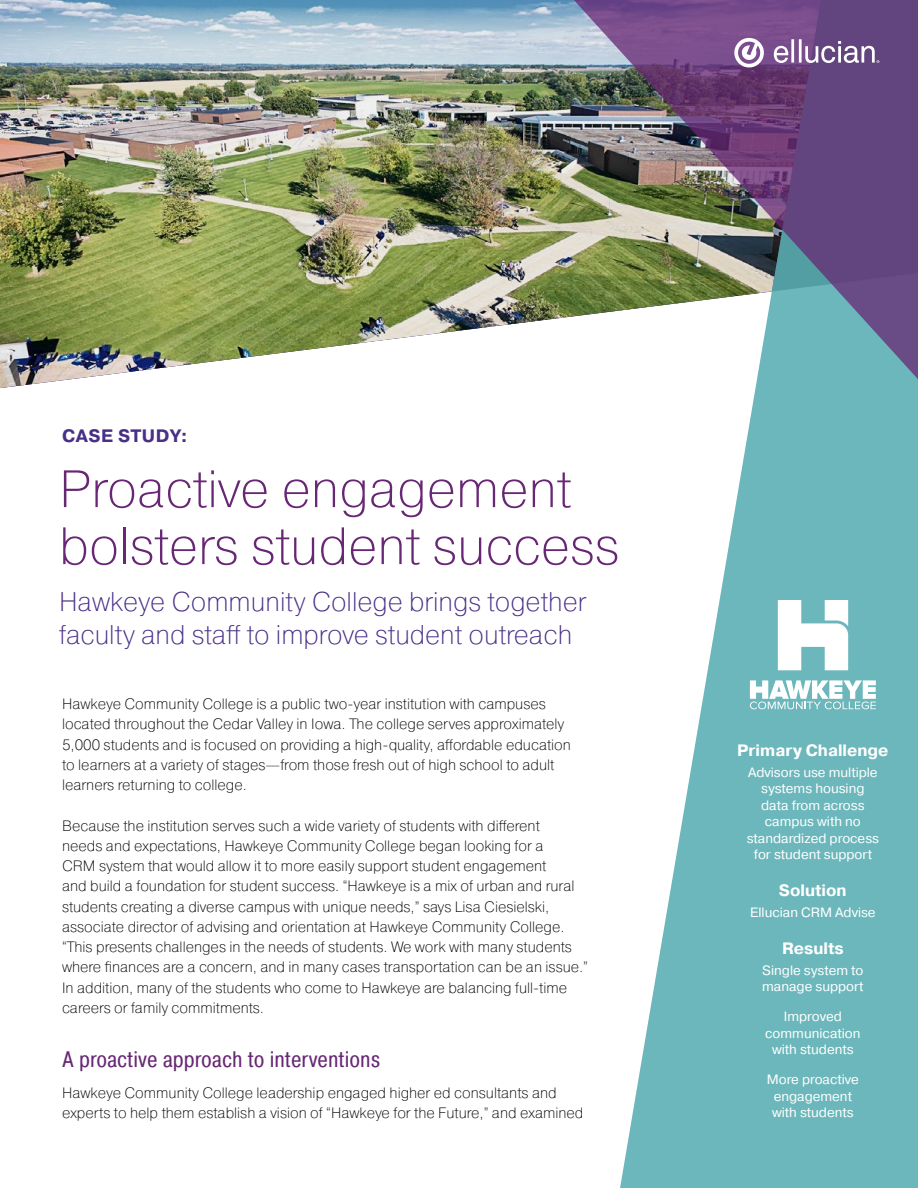
<style>
.page{position:relative;width:918px;height:1188px;background:#fff}
.page>*{position:absolute;margin:0;border:0;box-sizing:border-box;transform-origin:0 0}
.MAIN_TITLE_HEADER{font:200 52.5px/57px "Pragmatica";color:#682774}
.MAIN_TITLE_SUBHEADER{font:200 27px/33px "Pragmatica";color:#482f87}
.subheader_1{font:22.5px "Pragmatica Cond";color:#682774}
.MAIN_TITLE_SUBHEADER-2{font:700 18px "Pragmatica";letter-spacing:.03em;color:#482f87}
.CALL_OUT_SUBHEAD{font:700 16.5px "Pragmatica";color:#fff}
.BODY{font:200 15px/20.2px "Pragmatica";color:#000}
.BODY_no_space_above{font:200 15px/20.2px "Pragmatica";color:#000}
.CALL_OUT_BODY{font:13.5px/16.5px "Pragmatica";color:#fff;text-align:center}
</style>
<div class="page">
<img style="left:0;top:0;width:562px;height:388px">
<svg style="left:620px;top:400px;width:298px;height:788px;fill:#6cb7bb"></svg>
<img style="left:562px;top:0;width:356px;height:400px">
<svg style="left:732px;top:36px;width:34px;height:33px"></svg>
<svg style="left:774px;top:39px;width:105px;height:24px"></svg>
<svg style="left:750px;top:680px;width:126px;height:29px"></svg>
<svg style="left:778px;top:600px;width:70px;height:70px"></svg>
<p class="MAIN_TITLE_SUBHEADER-2" style="left:62px;top:424px;width:127px">CASE STUDY:</p>
<p class="MAIN_TITLE_HEADER" style="left:59px;top:459px;width:562px">Proactive engagement bolsters student success</p>
<p class="MAIN_TITLE_SUBHEADER" style="left:59px;top:585px;width:529px">Hawkeye Community College brings together faculty and staff to improve student outreach</p>
<p class="BODY" style="left:62px;top:693px;width:510px">Hawkeye Community College is a public two-year institution with campuses located throughout the Cedar Valley in Iowa. The college serves approximately 5,000 students and is focused on providing a high-quality, affordable education to learners at a variety of stages—from those fresh out of high school to adult learners returning to college.</p>
<p class="BODY" style="left:62px;top:815px;width:528px">Because the institution serves such a wide variety of students with different<br>needs and expectations, Hawkeye Community College began looking for a<br>CRM system that would allow it to more easily support student engagement<br>and build a foundation for student success. “Hawkeye is a mix of urban and rural students creating a diverse campus with unique needs,” says Lisa Ciesielski, associate director of advising and orientation at Hawkeye Community College. “This presents challenges in the needs of students. We work with many students where finances are a concern, and in many cases transportation can be an issue.” In addition, many of the students who come to Hawkeye are balancing full-time careers or family commitments.</p>
<p class="subheader_1" style="left:62px;top:1046px;width:320px">A proactive approach to interventions</p>
<p class="BODY_no_space_above" style="left:62px;top:1082px;width:523px">Hawkeye Community College leadership engaged higher ed consultants and experts to help them establish a vision of “Hawkeye for the Future,” and examined</p>
<p class="CALL_OUT_SUBHEAD" style="left:737px;top:740px;width:153px">Primary Challenge</p>
<p class="CALL_OUT_BODY" style="left:747px;top:764px;width:134px">Advisors use multiple systems housing data from across campus with no standardized process for student support</p>
<p class="CALL_OUT_SUBHEAD" style="left:779px;top:880px;width:69px">Solution</p>
<p class="CALL_OUT_BODY" style="left:750px;top:904px;width:127px">Ellucian CRM Advise</p>
<p class="CALL_OUT_SUBHEAD" style="left:782px;top:937px;width:63px">Results</p>
<p class="CALL_OUT_BODY" style="left:762px;top:962px;width:103px;text-align:left">Single system to manage support</p>
<p class="CALL_OUT_BODY" style="left:765px;top:1008px;width:97px">Improved communication with students</p>
<p class="CALL_OUT_BODY" style="left:767px;top:1071px;width:94px">More proactive engagement with students</p>
</div>
